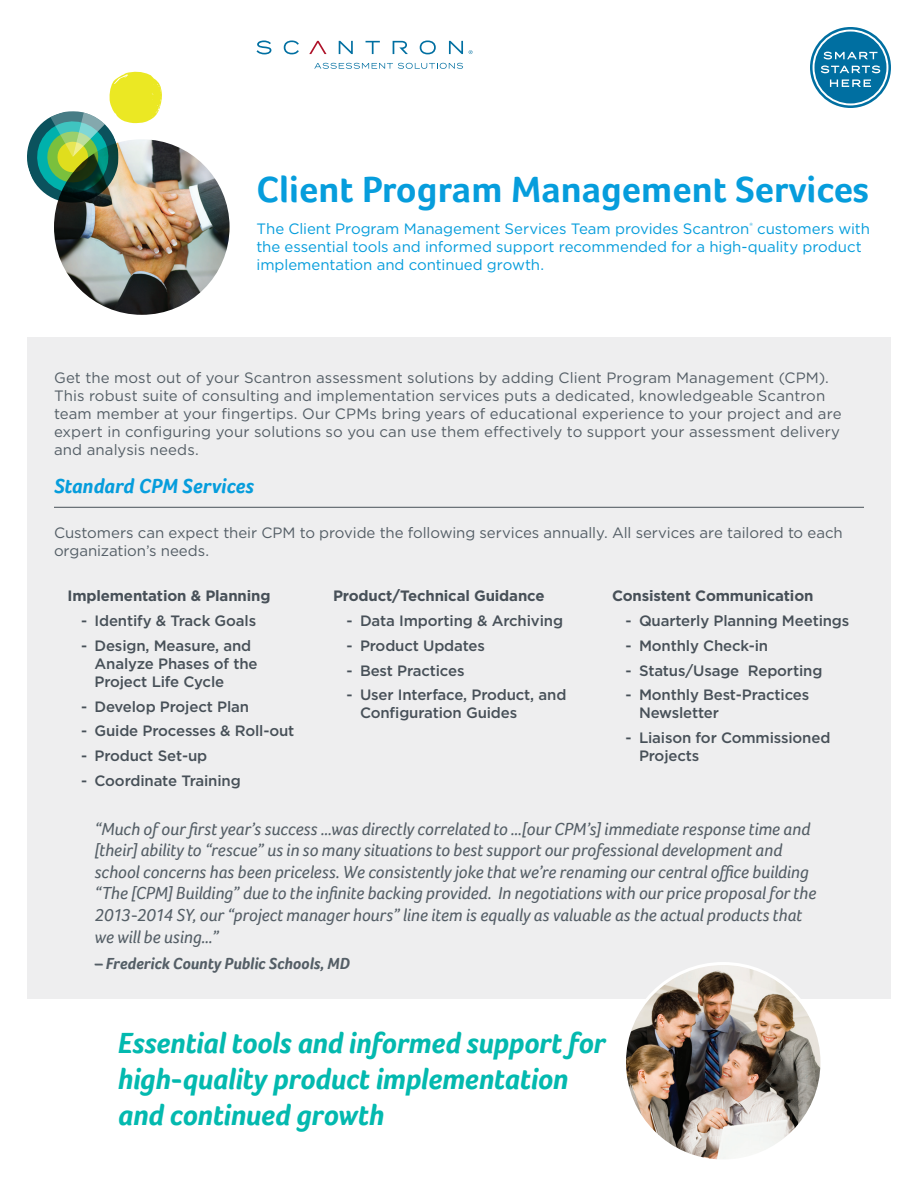
<style>
.page{position:relative;width:918px;height:1188px;background:#fff}
.page>*{position:absolute;margin:0;border:0;box-sizing:border-box;transform-origin:0 0}
.Page_TItle{font:700 37.5px "Foco";color:#069ddc}
.Intro{font:italic 700 30px/36px "Foco";letter-spacing:-.01em;color:#03b9af}
.Subhead_1{font:italic 700 21px "Foco";letter-spacing:-.005em;color:#069ddc}
.Quote_-_Inset{font:italic 18px/21.6px "Foco";letter-spacing:-.01em;color:#545e66}
.Quote_-_Attribution{font:italic 700 16.5px "Foco";letter-spacing:-.005em;color:#545e66}
.Body{font:15px/18px "Gotham";letter-spacing:.005em;color:#545e66}
.t1{font:500 15px/18px "Gotham";letter-spacing:-.01em;color:#475058}
.Intro-2{font:15px/18px "Gotham";letter-spacing:-.005em;color:#069ddc}
.Body_Bullets{font:700 15px "Gotham";letter-spacing:-.01em;color:#475058}
</style>
<div class="page">
<img style="left:54px;top:139px;width:176px;height:176px;border-radius:88px">
<svg style="left:27px;top:71px;width:135px;height:132px"></svg>
<svg style="left:257px;top:40px;width:206px;height:14px"></svg>
<svg style="left:314px;top:63px;width:149px;height:6px"></svg>
<svg style="left:469px;top:50px;width:3px;height:4px"></svg>
<div style="left:27px;top:338px;width:864px;height:661px;background:#eeeeef"></div>
<svg style="left:810px;top:27px;width:81px;height:81px"></svg>
<hr style="left:54px;top:507px;width:810px;height:1px;background:#475058">
<img style="left:624px;top:964px;width:198px;height:197px;border-radius:99px">
<p class="Page_TItle" style="left:256px;top:168px;width:614px">Client Program Management Services</p>
<p class="Intro-2" style="left:256px;top:219px;width:615px">The Client Program Management Services Team provides Scantron<sup>®</sup> customers with the essential tools and informed support recommended for a high‑quality product implementation and continued growth.</p>
<p class="Body" style="left:54px;top:368px;width:789px">Get the most out of your Scantron assessment solutions by adding Client Program Management (CPM).<br>This robust suite of consulting and implementation services puts a dedicated, knowledgeable Scantron team member at your fingertips. Our CPMs bring years of educational experience to your project and are expert in configuring your solutions so you can use them effectively to support your assessment delivery and analysis needs.</p>
<p class="Subhead_1" style="left:54px;top:474px;width:202px">Standard CPM Services</p>
<p class="Body" style="left:54px;top:524px;width:790px">Customers can expect their CPM to provide the following services annually. All services are tailored to each organization’s needs.</p>
<p class="Body_Bullets" style="left:68px;top:586px;width:204px">Implementation &amp; Planning</p>
<p class="t1" style="left:81px;top:612px;width:177px">- Identify &amp; Track Goals</p>
<p class="t1" style="left:94px;top:636px;width:165px;text-indent:-14px">- Design, Measure, and<br>Analyze Phases of the<br>Project Life Cycle</p>
<p class="t1" style="left:81px;top:697px;width:170px">- Develop Project Plan</p>
<p class="t1" style="left:81px;top:722px;width:215px">- Guide Processes &amp; Roll-out</p>
<p class="t1" style="left:81px;top:747px;width:128px">- Product Set-up</p>
<p class="t1" style="left:81px;top:771px;width:161px">- Coordinate Training</p>
<p class="Body_Bullets" style="left:333px;top:586px;width:213px">Product/Technical Guidance</p>
<p class="t1" style="left:346px;top:612px;width:218px">- Data Importing &amp; Archiving</p>
<p class="t1" style="left:346px;top:636px;width:140px">- Product Updates</p>
<p class="t1" style="left:346px;top:661px;width:120px">- Best Practices</p>
<p class="t1" style="left:360px;top:686px;width:208px;text-indent:-14px">- User Interface, Product, and<br>Configuration Guides</p>
<p class="Body_Bullets" style="left:612px;top:586px;width:203px">Consistent Communication</p>
<p class="t1" style="left:626px;top:612px;width:225px">- Quarterly Planning Meetings</p>
<p class="t1" style="left:626px;top:636px;width:144px">- Monthly Check-in</p>
<p class="t1" style="left:626px;top:661px;width:198px">- Status/Usage Reporting</p>
<p class="t1" style="left:639px;top:686px;width:172px;text-indent:-14px">- Monthly Best-Practices<br>Newsletter</p>
<p class="t1" style="left:639px;top:729px;width:193px;text-indent:-14px">- Liaison for Commissioned<br>Projects</p>
<p class="Quote_-_Inset" style="left:94px;top:818px;width:723px">“Much of our first year’s success …was directly correlated to …[our CPM’s] immediate response time and [their] ability to “rescue” us in so many situations to best support our professional development and school concerns has been priceless. We consistently joke that we’re renaming our central office building “The [CPM] Building” due to the infinite backing provided. In negotiations with our price proposal for the 2013-2014 SY, our “project manager hours” line item is equally as valuable as the actual products that we will be using…”</p>
<p class="Quote_-_Attribution" style="left:94px;top:954px;width:257px">– Frederick County Public Schools, MD</p>
<p class="Intro" style="left:118px;top:1025px;width:489px">Essential tools and informed support for high-quality product implementation and continued growth</p>
</div>
